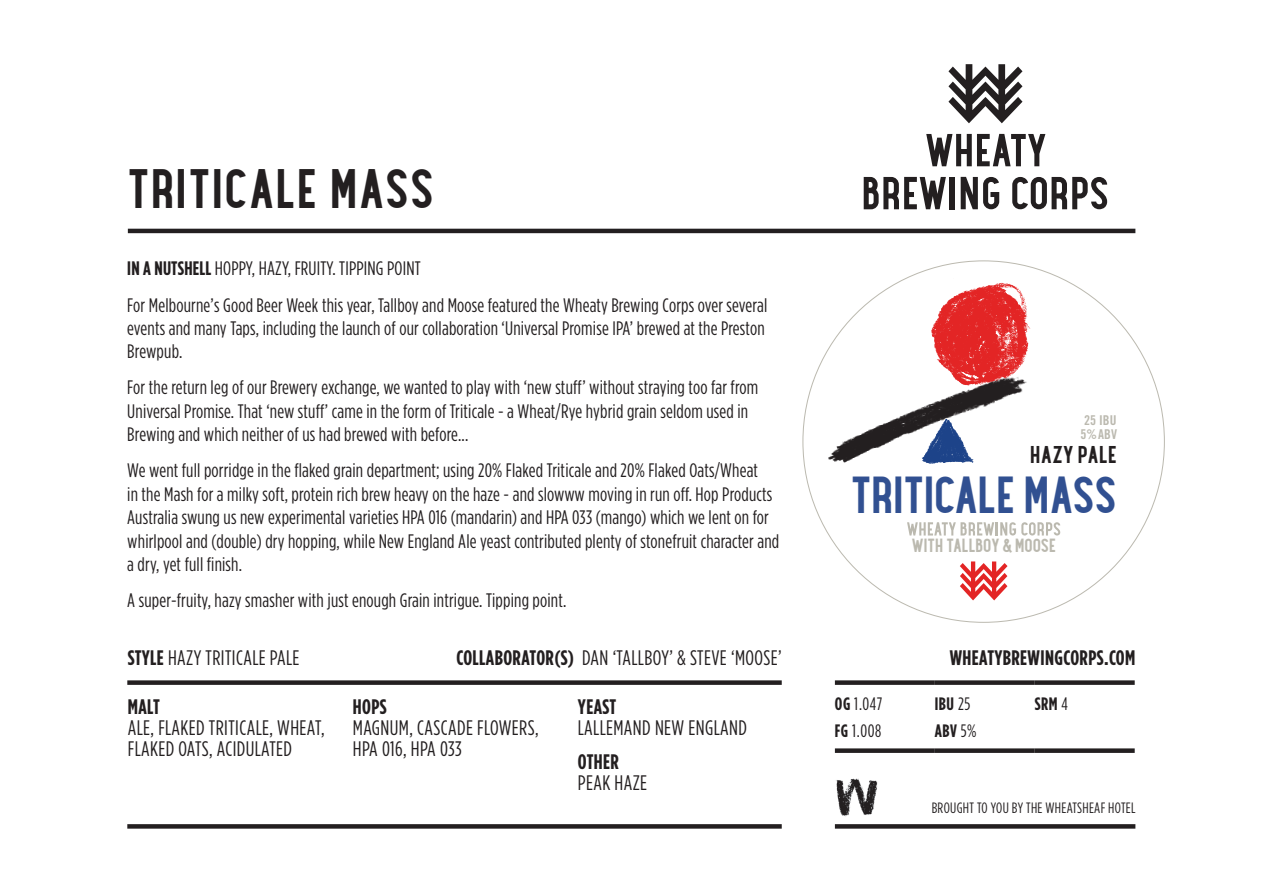
<style>
.page{position:relative;width:1263px;height:893px;background:#fff}
.page>*{position:absolute;margin:0;border:0;box-sizing:border-box;transform-origin:0 0}
.t1{font:700 48px "Maxwell Sans";letter-spacing:.035em;color:#231f20}
.t2{font:700 45px "Maxwell Sans";color:#315091}
.t3{font:21px/21px "Gotham Condensed";letter-spacing:.02em;color:#231f20}
.t4{font:700 21px "Gotham Condensed";letter-spacing:.02em;color:#231f20}
.t5{font:700 21px "Maxwell Sans";letter-spacing:.02em;color:#231f20}
.t6{font:19.5px/23.4px "Gotham Condensed";letter-spacing:.01em;color:#231f20}
.t7{font:18px "Gotham Condensed";letter-spacing:.03em;color:#231f20}
.t8{font:700 18px "Gotham Condensed";letter-spacing:.03em;color:#231f20}
.t9{font:700 16.5px "Maxwell Sans";letter-spacing:.01em;color:#bbb9af}
.t10{font:15px "Gotham Condensed";letter-spacing:.02em;color:#231f20}
.t11{font:13.5px/13.6px "Trade Gothic Bold Cond Twenty";color:#bbb9af}
.s1{font-weight:700}
.s2{font-weight:400}
</style>
<div class="page">
<img style="left:836px;top:778px;width:42px;height:39px">
<svg style="left:907px;top:522px;width:153px;height:13px"></svg>
<svg style="left:960px;top:561px;width:47px;height:39px"></svg>
<img style="left:814px;top:367px;width:209px;height:96px">
<img style="left:928px;top:282px;width:103px;height:107px">
<img style="left:919px;top:416px;width:55px;height:48px">
<hr style="left:128px;top:229px;width:1007px;height:4px;background:#231f20">
<div style="left:127px;top:824px;width:655px;height:5px;background:#231f20"></div>
<div style="left:127px;top:680px;width:655px;height:5px;background:#231f20"></div>
<div style="left:835px;top:824px;width:300px;height:5px;background:#231f20"></div>
<div style="left:835px;top:680px;width:100px;height:5px;background:#231f20"></div>
<div style="left:935px;top:680px;width:100px;height:5px;background:#231f20"></div>
<div style="left:1035px;top:680px;width:100px;height:5px;background:#231f20"></div>
<div style="left:835px;top:748px;width:100px;height:5px;background:#231f20"></div>
<div style="left:935px;top:748px;width:100px;height:5px;background:#231f20"></div>
<div style="left:1035px;top:748px;width:100px;height:5px;background:#231f20"></div>
<svg style="left:948px;top:64px;width:74px;height:59px"></svg>
<svg style="left:926px;top:134px;width:119px;height:32px"></svg>
<svg style="left:864px;top:177px;width:82px;height:32px"></svg>
<div style="left:950px;top:177px;width:5px;height:32px;background:#231f20"></div>
<svg style="left:961px;top:177px;width:38px;height:32px"></svg>
<svg style="left:1012px;top:177px;width:95px;height:32px"></svg>
<h1 class="t1" style="left:127px;top:155px;width:307px">TRITICALE MASS</h1>
<p class="t6" style="left:127px;top:250px;width:641px;line-height:36.2px"><span class="s1">IN A NUTSHELL</span> HOPPY, HAZY, FRUITY. TIPPING POINT<br>For Melbourne’s Good Beer Week this year, Tallboy and Moose featured the Wheaty Brewing Corps over several</p>
<p class="t6" style="left:127px;top:316px;width:639px">events and many Taps, including the launch of our collaboration ‘Universal Promise IPA’ brewed at the Preston<br>Brewpub.</p>
<p class="t6" style="left:127px;top:376px;width:632px">For the return leg of our Brewery exchange, we wanted to play with ‘new stuff’ without straying too far from<br>Universal Promise. That ‘new stuff’ came in the form of Triticale - a Wheat/Rye hybrid grain seldom used in<br>Brewing and which neither of us had brewed with before...</p>
<p class="t6" style="left:127px;top:459px;width:653px">We went full porridge in the flaked grain department; using 20% Flaked Triticale and 20% Flaked Oats/Wheat<br>in the Mash for a milky soft, protein rich brew heavy on the haze - and slowww moving in run off. Hop Products Australia swung us new experimental varieties HPA 016 (mandarin) and HPA 033 (mango) which we lent on for whirlpool and (double) dry hopping, while New England Ale yeast contributed plenty of stonefruit character and a dry, yet full finish.</p>
<p class="t6" style="left:127px;top:588px;width:440px">A super-fruity, hazy smasher with just enough Grain intrigue. Tipping point.</p>
<p class="t3" style="left:128px;top:647px;width:173px"><span class="s1">STYLE</span> HAZY TRITICALE PALE</p>
<p class="t3" style="left:456px;top:647px;width:327px"><span class="s1">COLLABORATOR(S)</span> DAN ‘TALLBOY’ &amp; STEVE ‘MOOSE’</p>
<p class="t4" style="left:128px;top:695px;width:34px">MALT</p>
<p class="t3" style="left:128px;top:717px;width:198px">ALE, FLAKED TRITICALE, WHEAT,<br>FLAKED OATS, ACIDULATED</p>
<p class="t4" style="left:353px;top:695px;width:35px">HOPS</p>
<p class="t3" style="left:353px;top:717px;width:187px">MAGNUM, CASCADE FLOWERS,<br>HPA 016, HPA 033</p>
<p class="t4" style="left:578px;top:695px;width:40px">YEAST</p>
<p class="t3" style="left:578px;top:717px;width:170px">LALLEMAND NEW ENGLAND</p>
<p class="t4" style="left:578px;top:749px;width:43px">OTHER</p>
<p class="t3" style="left:578px;top:772px;width:71px">PEAK HAZE</p>
<p class="t11" style="left:1080px;top:414px;width:38px">25 IBU<br>5%ABV</p>
<p class="t5" style="left:1030px;top:439px;width:88px">HAZY PALE</p>
<h2 class="t2" style="left:851px;top:464px;width:267px">TRITICALE MASS</h2>
<p class="t9" style="left:911px;top:534px;width:146px">WITH TALLBOY &amp; MOOSE</p>
<p class="t4" style="left:950px;top:646px;width:187px">WHEATYBREWINGCORPS.COM</p>
<p class="t7" style="left:835px;top:693px;width:49px"><span class="s1">OG</span> 1.047</p>
<p class="t8" style="left:935px;top:693px;width:37px">IBU <span class="s2">25</span></p>
<p class="t8" style="left:1035px;top:693px;width:35px">SRM <span class="s2">4</span></p>
<p class="t7" style="left:835px;top:720px;width:48px"><span class="s1">FG</span> 1.008</p>
<p class="t8" style="left:935px;top:720px;width:43px">ABV <span class="s2">5%</span></p>
<p class="t10" style="left:932px;top:799px;width:205px">BROUGHT TO YOU BY THE WHEATSHEAF HOTEL</p>
</div>
